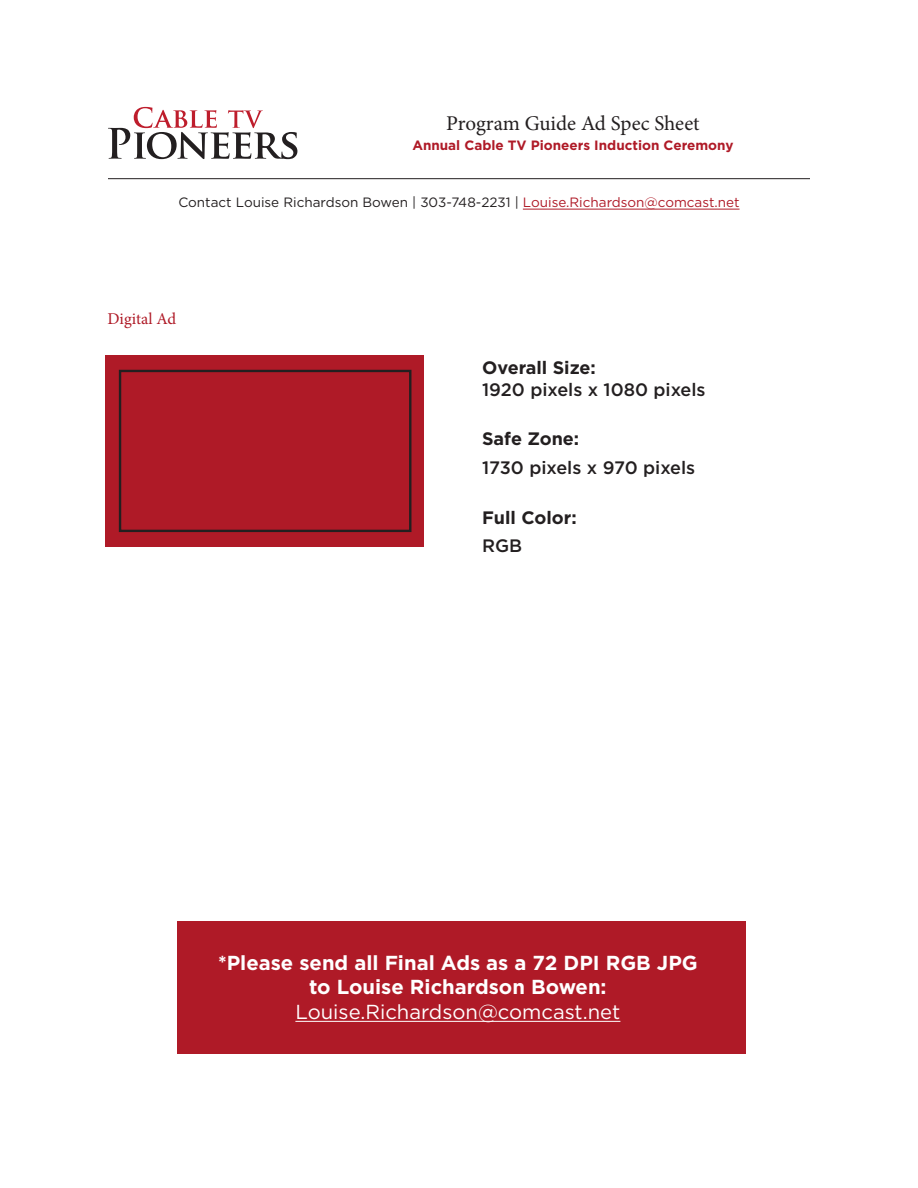
<style>
.page{position:relative;width:918px;height:1188px;background:#fff}
.page>*{position:absolute;margin:0;border:0;box-sizing:border-box;transform-origin:0 0}
.t1{font:21px "Minion Pro";color:#231f20}
.t2{font:700 20.25px/24.3px "Gotham HTF";color:#fff;text-align:center}
.t3{font:20.25px "Gotham HTF";color:#fff}
.t4{font:500 18px "Gotham HTF";color:#231f20}
.t5{font:700 18px "Gotham HTF";color:#231f20}
.t6{font:16.5px "Minion Pro";color:#af1a27}
.t7{font:13.5px "Gotham HTF";color:#231f20}
.t8{font:700 13.5px "Gotham HTF";color:#af1a27}
.s1{color:#af1a27}
</style>
<div class="page">
<svg style="left:108px;top:107px;width:189px;height:52px"></svg>
<hr style="left:108px;top:178px;width:702px;height:1px;background:#231f20">
<hr style="left:523px;top:209px;width:217px;height:1px;background:#af1a27">
<div style="left:105px;top:355px;width:319px;height:191px;background:#af1a27"></div>
<div style="left:177px;top:921px;width:568px;height:133px;background:#af1a27"></div>
<hr style="left:295px;top:1021px;width:325px;height:1px;background:#fff">
<div style="left:119px;top:370px;width:292px;height:162px;border:2px solid #231f20"></div>
<h1 class="t1" style="left:446px;top:109px;width:255px">Program Guide Ad Spec Sheet</h1>
<p class="t8" style="left:412px;top:138px;width:323px">Annual Cable TV Pioneers Induction Ceremony</p>
<p class="t7" style="left:178px;top:195px;width:563px">Contact Louise Richardson Bowen | 303-748-2231 | <span class="s1">Louise.Richardson@comcast.net</span></p>
<p class="t6" style="left:107px;top:308px;width:70px">Digital Ad</p>
<h3 class="t5" style="left:482px;top:357px;width:115px">Overall Size:</h3>
<h3 class="t4" style="left:482px;top:379px;width:225px">1920 pixels x 1080 pixels</h3>
<h3 class="t5" style="left:482px;top:429px;width:99px">Safe Zone:</h3>
<h3 class="t4" style="left:482px;top:457px;width:215px">1730 pixels x 970 pixels</h3>
<h3 class="t5" style="left:482px;top:507px;width:96px">Full Color:</h3>
<h3 class="t4" style="left:482px;top:536px;width:42px">RGB</h3>
<h2 class="t2" style="left:218px;top:950px;width:481px">*Please send all Final Ads as a 72 DPI RGB JPG to Louise Richardson Bowen:</h2>
<h2 class="t3" style="left:295px;top:1000px;width:327px">Louise.Richardson@comcast.net</h2>
</div>
